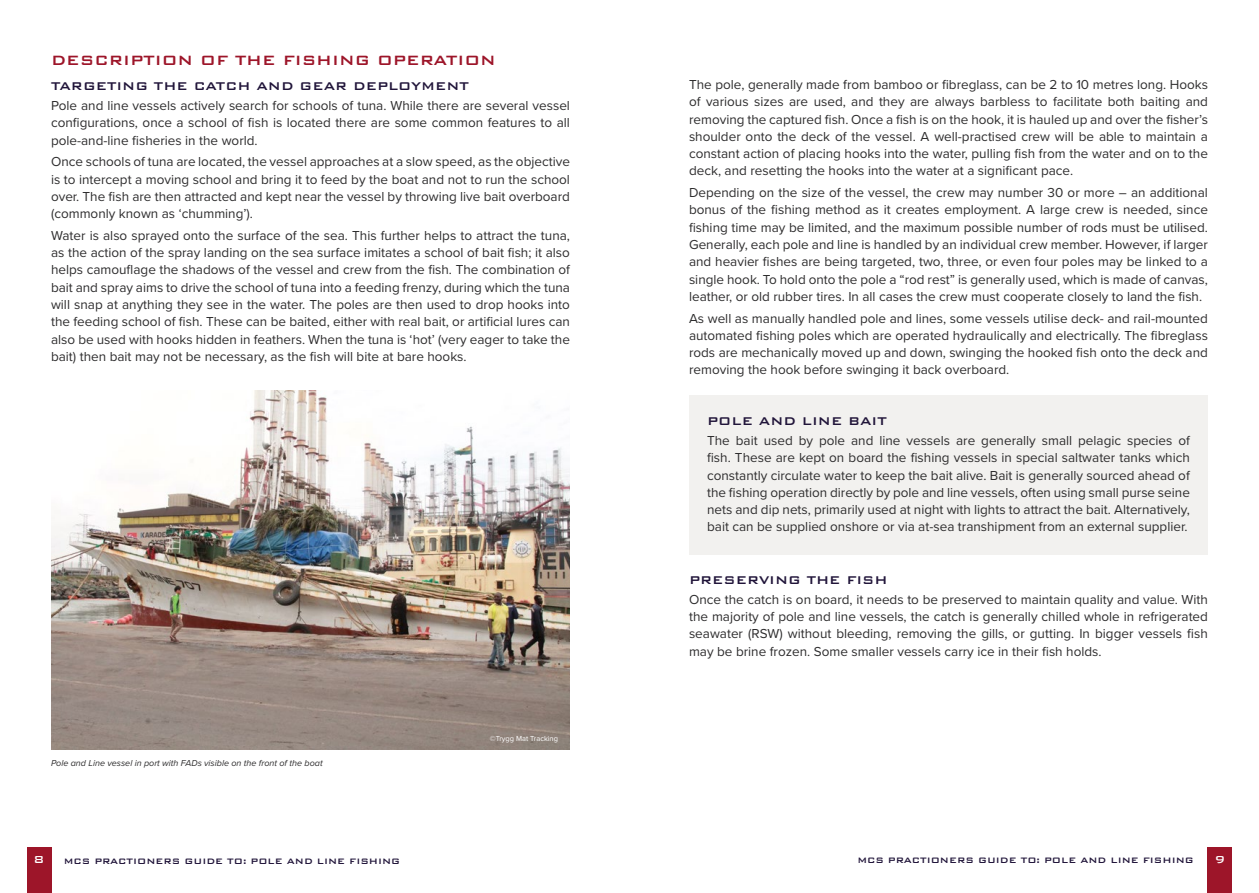
<style>
.page{position:relative;width:1259px;height:893px;background:#fff}
.page>*{position:absolute;margin:0;border:0;box-sizing:border-box;transform-origin:0 0}
.t1{font:500 18px "Bank Gothic BT";color:#9d1529}
.t2{font:500 15px "Bank Gothic BT";color:#21153a}
.t3{font:13.5px/17.2px "Proxima Nova";color:#2e2d2e;text-align:justify}
.t4{font:500 13.5px "Bank Gothic BT";color:#fff}
.t5{font:500 10.5px "Bank Gothic BT";color:#21153a}
.t6{font:italic 9px "Proxima Nova";color:#2e2d2e}
.t7{font:7.5px "Proxima Nova";color:#fff}
</style>
<div class="page">
<div style="left:1208px;top:847px;width:24px;height:46px;background:#9d1529"></div>
<div style="left:27px;top:847px;width:24px;height:46px;background:#9d1529"></div>
<div style="left:689px;top:395px;width:519px;height:160px;background:#f2f1ef"></div>
<img style="left:51px;top:390px;width:518px;height:359px">
<h1 class="t1" style="left:51px;top:50px;width:446px">DESCRIPTION OF THE FISHING OPERATION</h1>
<p class="t2" style="left:51px;top:78px;width:419px">TARGETING THE CATCH AND GEAR DEPLOYMENT</p>
<p class="t3" style="left:51px;top:96px;width:520px">Pole and line vessels actively search for schools of tuna. While there are several vessel configurations, once a school of fish is located there are some common features to all pole-and-line fisheries in the world.</p>
<p class="t3" style="left:51px;top:153px;width:520px">Once schools of tuna are located, the vessel approaches at a slow speed, as the objective is to intercept a moving school and bring it to feed by the boat and not to run the school over. The fish are then attracted and kept near the vessel by throwing live bait overboard (commonly known as ‘chumming’).</p>
<p class="t3" style="left:51px;top:226px;width:520px">Water is also sprayed onto the surface of the sea. This further helps to attract the tuna, as the action of the spray landing on the sea surface imitates a school of bait fish; it also helps camouflage the shadows of the vessel and crew from the fish. The combination of bait and spray aims to drive the school of tuna into a feeding frenzy, during which the tuna will snap at anything they see in the water. The poles are then used to drop hooks into the feeding school of fish. These can be baited, either with real bait, or artificial lures can also be used with hooks hidden in feathers. When the tuna is ‘hot’ (very eager to take the bait) then bait may not be necessary, as the fish will bite at bare hooks.</p>
<p class="t6" style="left:51px;top:756px;width:273px">Pole and Line vessel in port with FADs visible on the front of the boat</p>
<p class="t7" style="left:490px;top:733px;width:70px">©Trygg Mat Tracking</p>
<p class="t3" style="left:689px;top:75px;width:520px">The pole, generally made from bamboo or fibreglass, can be 2 to 10 metres long. Hooks of various sizes are used, and they are always barbless to facilitate both baiting and removing the captured fish. Once a fish is on the hook, it is hauled up and over the fisher’s shoulder onto the deck of the vessel. A well-practised crew will be able to maintain a constant action of placing hooks into the water, pulling fish from the water and on to the deck, and resetting the hooks into the water at a significant pace.</p>
<p class="t3" style="left:689px;top:184px;width:520px">Depending on the size of the vessel, the crew may number 30 or more – an additional bonus of the fishing method as it creates employment. A large crew is needed, since fishing time may be limited, and the maximum possible number of rods must be utilised.<br>Generally, each pole and line is handled by an individual crew member. However, if larger and heavier fishes are being targeted, two, three, or even four poles may be linked to a single hook. To hold onto the pole a “rod rest” is generally used, which is made of canvas, leather, or old rubber tires. In all cases the crew must cooperate closely to land the fish.</p>
<p class="t3" style="left:689px;top:309px;width:520px">As well as manually handled pole and lines, some vessels utilise deck- and rail-mounted automated fishing poles which are operated hydraulically and electrically. The fibreglass rods are mechanically moved up and down, swinging the hooked fish onto the deck and removing the hook before swinging it back overboard.</p>
<p class="t2" style="left:707px;top:413px;width:181px">POLE AND LINE BAIT</p>
<p class="t3" style="left:707px;top:431px;width:484px">The bait used by pole and line vessels are generally small pelagic species of fish. These are kept on board the fishing vessels in special saltwater tanks which constantly circulate water to keep the bait alive. Bait is generally sourced ahead of the fishing operation directly by pole and line vessels, often using small purse seine nets and dip nets, primarily used at night with lights to attract the bait. Alternatively, bait can be supplied onshore or via at-sea transhipment from an external supplier.</p>
<p class="t2" style="left:689px;top:571px;width:200px">PRESERVING THE FISH</p>
<p class="t3" style="left:689px;top:590px;width:520px">Once the catch is on board, it needs to be preserved to maintain quality and value. With the majority of pole and line vessels, the catch is generally chilled whole in refrigerated seawater (RSW) without bleeding, removing the gills, or gutting. In bigger vessels fish may be brine frozen. Some smaller vessels carry ice in their fish holds.</p>
<p class="t4" style="left:34px;top:852px;width:12px">8</p>
<p class="t5" style="left:64px;top:856px;width:338px">MCS PRACTIONERS GUIDE TO: POLE AND LINE FISHING</p>
<p class="t5" style="left:857px;top:855px;width:338px">MCS PRACTIONERS GUIDE TO: POLE AND LINE FISHING</p>
<p class="t4" style="left:1214px;top:852px;width:12px">9</p>
</div>
